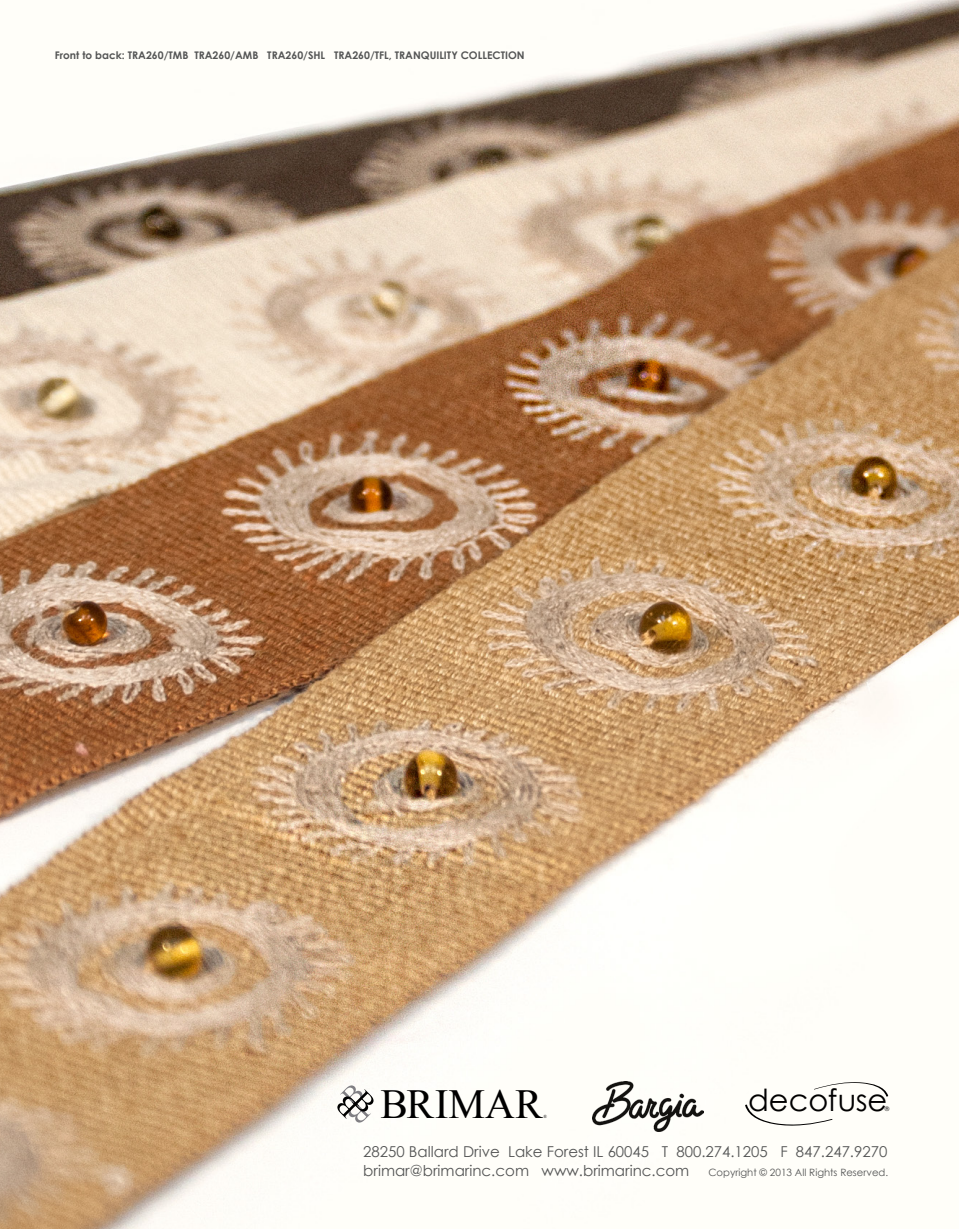
<style>
.page{position:relative;width:959px;height:1229px;background:#fff}
.page>*{position:absolute;margin:0;border:0;box-sizing:border-box;transform-origin:0 0}
.t1{font:41.25px "Times New Roman";color:#000}
.t2{font:30.45px "Century Gothic";color:#000}
.t3{font:15px/19.5px "Century Gothic";color:#545555}
.t4{font:700 10.5px "Century Gothic";color:#545555}
.t5{font:10.05px "Century Gothic";color:#545555}
.t6{font:6.15px "Century Gothic";color:#000}
.t7{font:4.65px "Times New Roman";color:#000}
</style>
<div class="page">
<img style="left:0;top:0;width:958px;height:1228px">
<svg style="left:337px;top:1085px;width:36px;height:37px"></svg>
<img style="left:592px;top:1082px;width:111px;height:49px">
<svg style="left:745px;top:1104px;width:87px;height:23px"></svg>
<svg style="left:813px;top:1081px;width:75px;height:15px"></svg>
<p class="t4" style="left:55px;top:47px;width:471px">Front to back: TRA260/TMB TRA260/AMB TRA260/SHL TRA260/TFL, TRANQUILITY COLLECTION</p>
<h1 class="t1" style="left:380px;top:1076px;width:164px">BRIMAR</h1>
<p class="t7" style="left:543px;top:1113px;width:5px">®</p>
<h2 class="t2" style="left:748px;top:1078px;width:141px">decofuse</h2>
<p class="t6" style="left:885px;top:1104px;width:6px">®</p>
<p class="t3" style="left:363px;top:1141px;width:525px">28250 Ballard Drive Lake Forest IL 60045 T 800.274.1205 F 847.247.9270 brimar@brimarinc.com www.brimarinc.com</p>
<p class="t5" style="left:708px;top:1165px;width:181px">Copyright © 2013 All Rights Reserved.</p>
</div>
